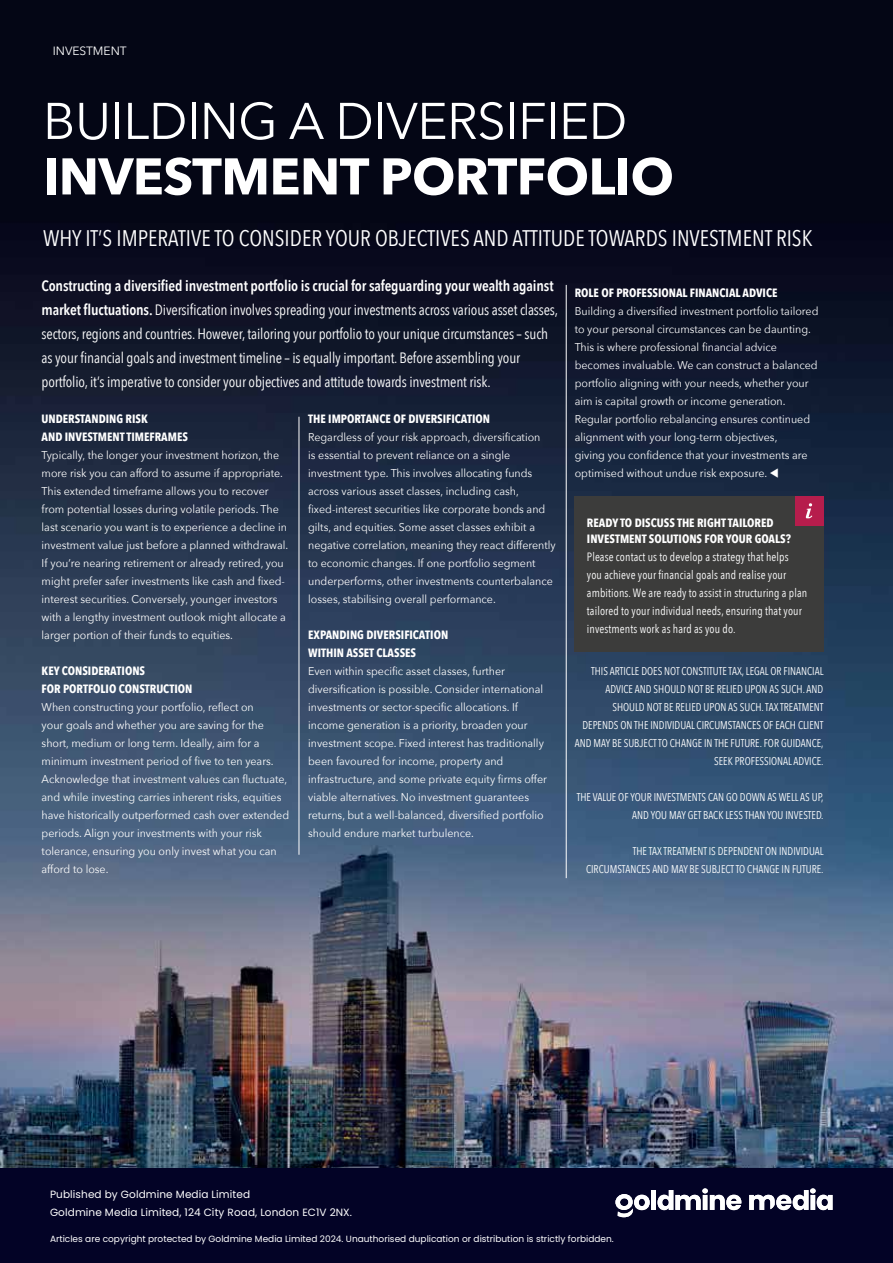
<style>
.page{position:relative;width:893px;height:1263px;background:#fff}
.page>*{position:absolute;margin:0;border:0;box-sizing:border-box;transform-origin:0 0}
.t1{font:51px "Avenir Next";letter-spacing:-.01em;color:#fff}
.t2{font:700 51px "Avenir Next";letter-spacing:-.01em;color:#fff}
.t3{font:22.5px "Avenir Next Condensed";color:#fff}
.t4{font:15px/24px "Avenir Next Condensed";letter-spacing:-.01em;color:#fff}
.t5{font:700 12px/18px "Avenir Next Condensed";color:#fff}
.t6{font:12px/18px "Avenir Next Condensed";letter-spacing:.01em;color:#fff;scale:.96 1}
.t7{font:12px "Avenir Next";color:#fff}
.t8{font:11.25px/18px "Avenir Next";color:#fff;scale:.95 1}
.t9{font:11.25px/18px "Avenir Next Condensed";color:#fff;text-align:right;scale:.95 1}
.t10{font:10.5px/18px "Poppins";letter-spacing:.01em;color:#fff}
.t11{font:9px "Poppins";color:#fff}
.s1{font-weight:600}
</style>
<div class="page">
<img style="left:0;top:0;width:893px;height:1168px">
<div style="left:0;top:1168px;width:893px;height:95px;background:#030326"></div>
<div style="left:651px;top:1190px;width:5px;height:20px;background:#fff"></div>
<svg style="left:658px;top:1188px;width:83px;height:22px"></svg>
<svg style="left:749px;top:1188px;width:83px;height:22px"></svg>
<svg style="left:615px;top:1194px;width:35px;height:23px"></svg>
<div style="left:574px;top:496px;width:249px;height:156px;background:#3c3c3b"></div>
<div style="left:795px;top:496px;width:28px;height:29px;background:#b61d4c"></div>
<svg style="left:806px;top:503px;width:6px;height:15px"></svg>
<hr style="left:566px;top:285px;width:1px;height:593px;background:#fff">
<hr style="left:299px;top:417px;width:1px;height:438px;background:#fff">
<p class="t7" style="left:53px;top:40px;width:76px">INVESTMENT</p>
<h1 class="t1" style="left:43px;top:78px;width:586px">BUILDING A DIVERSIFIED</h1>
<h1 class="t2" style="left:43px;top:132px;width:632px">INVESTMENT PORTFOLIO</h1>
<h2 class="t3" style="left:43px;top:219px;width:771px">WHY IT’S IMPERATIVE TO CONSIDER YOUR OBJECTIVES AND ATTITUDE TOWARDS INVESTMENT RISK</h2>
<p class="t4" style="left:42px;top:273px;width:518px"><span class="s1">Constructing a diversified investment portfolio is crucial for safeguarding your wealth against market fluctuations.</span> Diversification involves spreading your investments across various asset classes, sectors, regions and countries. However, tailoring your portfolio to your unique circumstances – such as your financial goals and investment timeline – is equally important. Before assembling your portfolio, it’s imperative to consider your objectives and attitude towards investment risk.</p>
<p class="t5" style="left:42px;top:410px;width:148px">UNDERSTANDING RISK<br>AND INVESTMENT TIMEFRAMES</p>
<p class="t8" style="left:42px;top:446px;width:261px">Typically, the longer your investment horizon, the more risk you can afford to assume if appropriate.<br>This extended timeframe allows you to recover from potential losses during volatile periods. The last scenario you want is to experience a decline in investment value just before a planned withdrawal.<br>If you’re nearing retirement or already retired, you might prefer safer investments like cash and fixed&shy;interest securities. Conversely, younger investors with a lengthy investment outlook might allocate a larger portion of their funds to equities.</p>
<p class="t5" style="left:42px;top:662px;width:152px">KEY CONSIDERATIONS<br>FOR PORTFOLIO CONSTRUCTION</p>
<p class="t8" style="left:42px;top:698px;width:262px">When constructing your portfolio, reflect on<br>your goals and whether you are saving for the short, medium or long term. Ideally, aim for a minimum investment period of five to ten years.<br>Acknowledge that investment values can fluctuate, and while investing carries inherent risks, equities have historically outperformed cash over extended periods. Align your investments with your risk tolerance, ensuring you only invest what you can afford to lose.</p>
<p class="t5" style="left:575px;top:284px;width:204px">ROLE OF PROFESSIONAL FINANCIAL ADVICE</p>
<p class="t8" style="left:575px;top:302px;width:258px">Building a diversified investment portfolio tailored to your personal circumstances can be daunting.<br>This is where professional financial advice becomes invaluable. We can construct a balanced portfolio aligning with your needs, whether your aim is capital growth or income generation.<br>Regular portfolio rebalancing ensures continued alignment with your long-term objectives,<br>giving you confidence that your investments are optimised without undue risk exposure. ▼</p>
<p class="t5" style="left:308px;top:410px;width:184px">THE IMPORTANCE OF DIVERSIFICATION</p>
<p class="t8" style="left:308px;top:428px;width:262px">Regardless of your risk approach, diversification<br>is essential to prevent reliance on a single investment type. This involves allocating funds across various asset classes, including cash, fixed-interest securities like corporate bonds and gilts, and equities. Some asset classes exhibit a negative correlation, meaning they react differently to economic changes. If one portfolio segment underperforms, other investments counterbalance losses, stabilising overall performance.</p>
<p class="t5" style="left:308px;top:626px;width:142px">EXPANDING DIVERSIFICATION<br>WITHIN ASSET CLASSES</p>
<p class="t8" style="left:308px;top:662px;width:253px">Even within specific asset classes, further diversification is possible. Consider international investments or sector-specific allocations. If income generation is a priority, broaden your investment scope. Fixed interest has traditionally been favoured for income, property and infrastructure, and some private equity firms offer viable alternatives. No investment guarantees returns, but a well-balanced, diversified portfolio should endure market turbulence.</p>
<p class="t5" style="left:587px;top:514px;width:205px;line-height:16.5px">READY TO DISCUSS THE RIGHT TAILORED<br>INVESTMENT SOLUTIONS FOR YOUR GOALS?</p>
<p class="t6" style="left:587px;top:547px;width:231px">Please contact us to develop a strategy that helps<br>you achieve your financial goals and realise your ambitions. We are ready to assist in structuring a plan tailored to your individual needs, ensuring that your investments work as hard as you do.</p>
<p class="t9" style="left:575px;top:662px;width:263px">THIS ARTICLE DOES NOT CONSTITUTE TAX, LEGAL OR FINANCIAL ADVICE AND SHOULD NOT BE RELIED UPON AS SUCH. AND SHOULD NOT BE RELIED UPON AS SUCH. TAX TREATMENT DEPENDS ON THE INDIVIDUAL CIRCUMSTANCES OF EACH CLIENT AND MAY BE SUBJECT TO CHANGE IN THE FUTURE. FOR GUIDANCE, SEEK PROFESSIONAL ADVICE.</p>
<p class="t9" style="left:577px;top:788px;width:261px">THE VALUE OF YOUR INVESTMENTS CAN GO DOWN AS WELL AS UP,<br>AND YOU MAY GET BACK LESS THAN YOU INVESTED.</p>
<p class="t9" style="left:586px;top:842px;width:252px">THE TAX TREATMENT IS DEPENDENT ON INDIVIDUAL<br>CIRCUMSTANCES AND MAY BE SUBJECT TO CHANGE IN FUTURE.</p>
<p class="t10" style="left:50px;top:1186px;width:304px">Published by Goldmine Media Limited<br>Goldmine Media Limited, 124 City Road, London EC1V 2NX.</p>
<p class="t11" style="left:50px;top:1233px;width:565px">Articles are copyright protected by Goldmine Media Limited 2024. Unauthorised duplication or distribution is strictly forbidden.</p>
</div>
